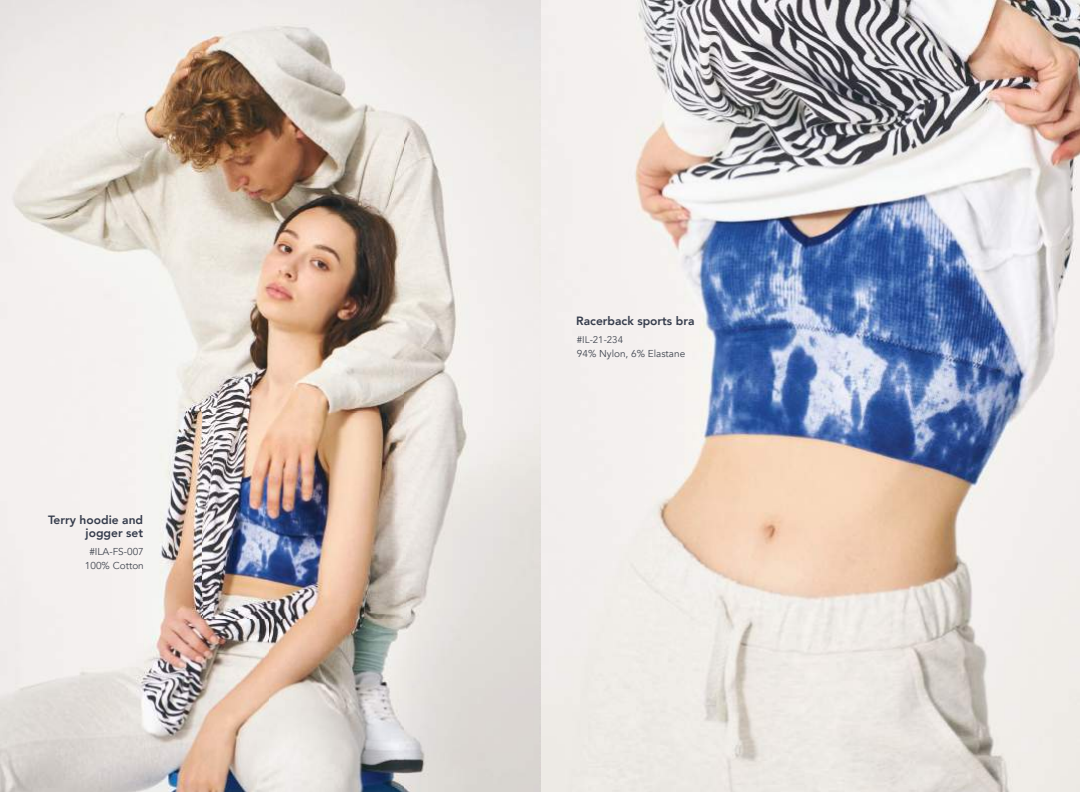
<style>
.page{position:relative;width:1080px;height:792px;background:#fff}
.page>*{position:absolute;margin:0;border:0;box-sizing:border-box;transform-origin:0 0}
.t1{font:800 12px/13px "Avenir";color:#343b4b;text-align:right}
.t2{font:10px "Avenir";color:#424751}
.t3{font:9.7px "Avenir";color:#424751}
</style>
<div class="page">
<img style="left:0;top:0;width:1080px;height:792px">
<p class="t1" style="left:48px;top:513px;width:97px">Terry hoodie and jogger set</p>
<p class="t2" style="left:85px;top:559px;width:60px">100% Cotton</p>
<p class="t2" style="left:89px;top:545px;width:56px">#ILA-FS-007</p>
<p class="t1" style="left:576px;top:314px;width:120px">Racerback sports bra</p>
<p class="t2" style="left:577px;top:347px;width:110px">94% Nylon, 6% Elastane</p>
<p class="t3" style="left:577px;top:334px;width:48px">#IL-21-234</p>
</div>
